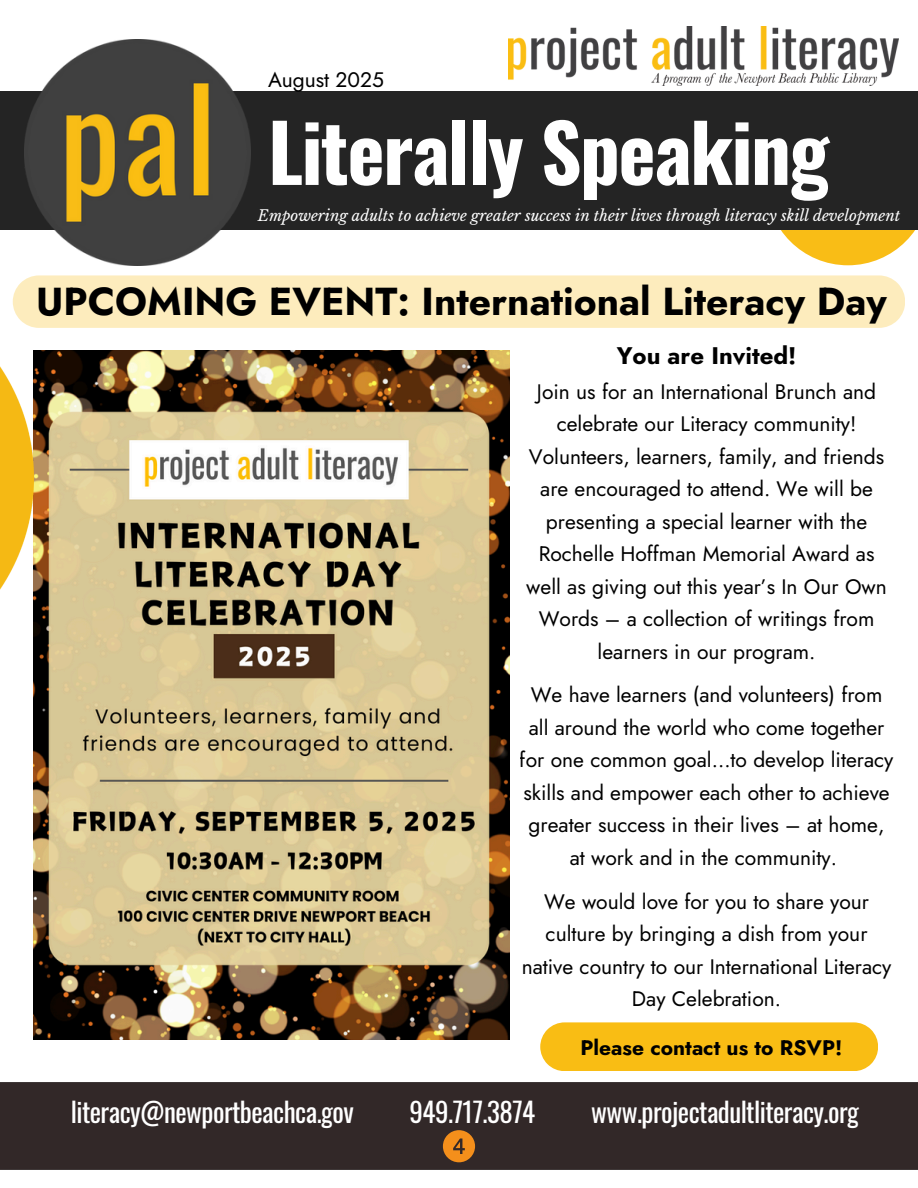
<style>
.page{position:relative;width:918px;height:1188px;background:#fff}
.page>*{position:absolute;margin:0;border:0;box-sizing:border-box;transform-origin:0 0}
.t1{font:700 79.2px "Oswald";letter-spacing:-.02em;color:#fff}
.t2{font:700 39px "Jost";color:#000}
.t3{font:27px "Oswald";letter-spacing:-.02em;color:#fff}
.t4{font:700 24px "Jost";color:#000}
.t5{font:21px/32.5px "Jost";color:#000;text-align:center}
.t6{font:700 21px "Jost";color:#000}
.t7{font:italic 15px "Libre Baskerville";color:#fff}
</style>
<div class="page">
<div style="left:0;top:1082px;width:918px;height:88px;background:#322828"></div>
<svg style="left:443px;top:1130px;width:32px;height:32px"></svg>
<img style="left:34px;top:350px;width:476px;height:690px">
<img style="left:0;top:299px;width:34px;height:379px">
<svg style="left:781px;top:230px;width:134px;height:35px;fill:#f9bd16"></svg>
<div style="left:0;top:91px;width:918px;height:139px;background:#242424"></div>
<img style="left:25px;top:39px;width:226px;height:226px">
<img style="left:508px;top:27px;width:390px;height:58px">
<div style="left:13px;top:275px;width:892px;height:53px;background:#fdecbd"></div>
<div style="left:540px;top:1022px;width:338px;height:49px;background:#f9bd14"></div>
<p class="t5" style="left:268px;top:64px;width:117px">August 2025</p>
<p class="t1" style="left:268px;top:90px;width:563px">Literally Speaking</p>
<h4 class="t7" style="left:258px;top:207px;width:644px">Empowering adults to achieve greater success in their lives through literacy skill development</h4>
<h5 class="t2" style="left:36px;top:273px;width:852px">UPCOMING EVENT: International Literacy Day</h5>
<p class="t4" style="left:617px;top:339px;width:181px">You are Invited!</p>
<p class="t5" style="left:526px;top:375px;width:362px">Join us for an International Brunch and celebrate our Literacy community!<br>Volunteers, learners, family, and friends are encouraged to attend. We will be presenting a special learner with the Rochelle Hoffman Memorial Award as well as giving out this year’s In Our Own Words – a collection of writings from learners in our program.</p>
<p class="t5" style="left:520px;top:679px;width:375px">We have learners (and volunteers) from all around the world who come together for one common goal…to develop literacy skills and empower each other to achieve greater success in their lives – at home, at work and in the community.</p>
<p class="t5" style="left:522px;top:885px;width:371px">We would love for you to share your culture by bringing a dish from your native country to our International Literacy Day Celebration.</p>
<h3 class="t6" style="left:581px;top:1032px;width:263px">Please contact us to RSVP!</h3>
<p class="t3" style="left:71px;top:1091px;width:285px">literacy@newportbeachca.gov</p>
<p class="t3" style="left:410px;top:1091px;width:127px">949.717.3874</p>
<p class="t3" style="left:591px;top:1091px;width:269px">www.projectadultliteracy.org</p>
</div>
